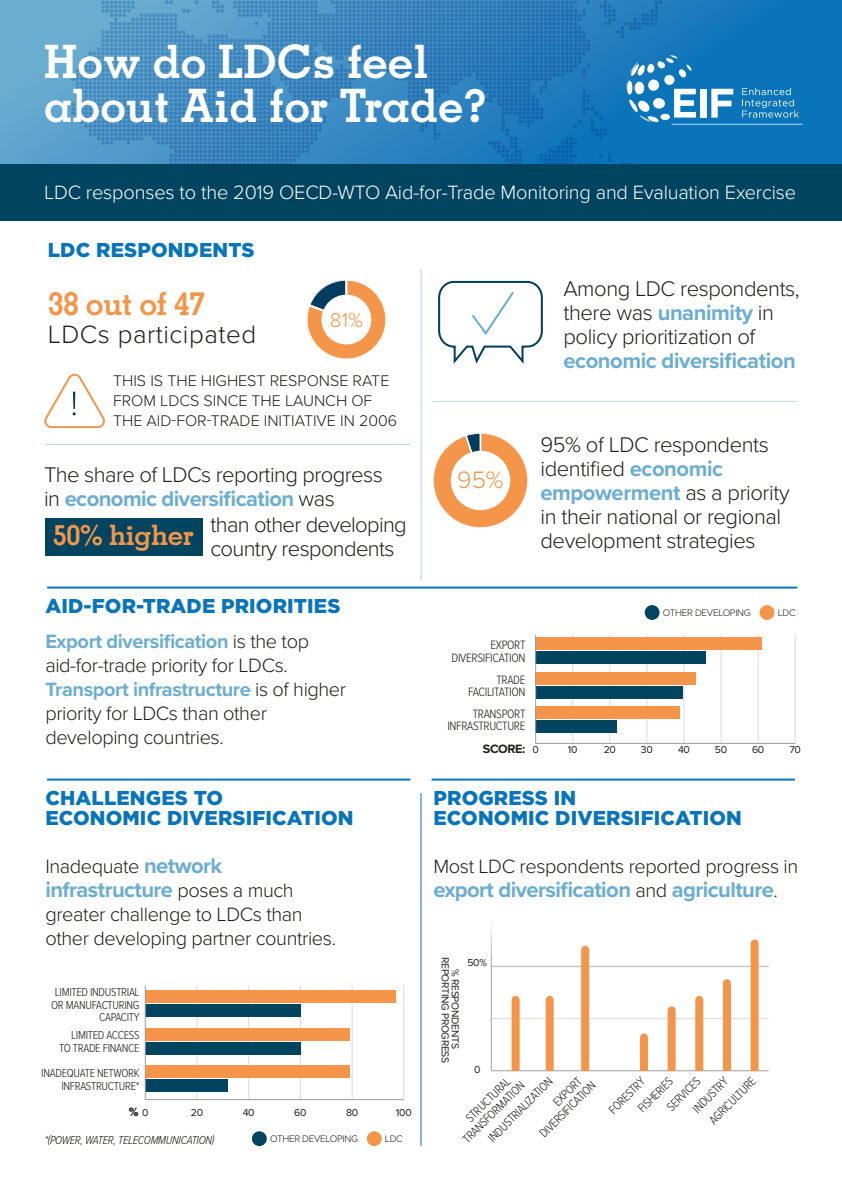
<style>
.page{position:relative;width:842px;height:1191px;background:#fff}
.page>*{position:absolute;margin:0;border:0;box-sizing:border-box;transform-origin:0 0}
.t1{font:700 46px/44px "Memphis LT Std";color:#fff}
.t2{font:700 32px "Memphis LT Std";letter-spacing:-.02em;color:#f4954a}
.t3{font:700 28px "Memphis LT Std";letter-spacing:-.02em;color:#f4954a}
.t4{font:300 26px "Proxima Nova";letter-spacing:.02em;color:#1d1d1b}
.t5{font:300 24.6px "Proxima Nova";color:#f4954a}
.t6{font:300 22px/24px "Proxima Nova";letter-spacing:-.02em;color:#1d1d1b}
.t7{font:700 22px "Proxima Nova";letter-spacing:-.025em;color:#6badd1}
.t8{font:300 20.6px "Proxima Nova";color:#f4954a}
.t9{font:300 20px/24px "Proxima Nova";letter-spacing:-.02em;color:#1d1d1b}
.t10{font:900 20px/20px "Gotham";letter-spacing:.005em;color:#0874b9}
.t11{font:300 20px "Proxima Nova";letter-spacing:-.01em;color:#fff}
.t12{font:300 16px/20px "Proxima Nova";color:#1d1d1b}
.t13{font:300 12.6px/12.6px "Proxima Nova Cond";letter-spacing:-.025em;color:#1d1d1b;text-align:right}
.t14{font:700 12.6px "Proxima Nova";letter-spacing:-.025em;color:#1d1d1b}
.t15{font:900 12.6px "Proxima Nova";color:#1d1d1b}
.t16{font:300 12px/12.6px "Proxima Nova Cond";letter-spacing:-.025em;color:#1d1d1b;text-align:right}
.t17{font:italic 300 12px "Proxima Nova Cond";letter-spacing:-.025em;color:#1d1d1b}
.t18{font:10.4px "Proxima Nova";letter-spacing:-.025em;color:#1d1d1b}
.t19{font:300 9.8px "Proxima Nova";letter-spacing:-.025em;color:#1d1d1b}
.s1{font-weight:300;color:#1d1d1b}
.s2{font-weight:700;color:#6badd1}
.s3{font-weight:700;font-size:22px;color:#6badd1}
.s4{font-weight:300;font-size:20px;color:#1d1d1b}
</style>
<div class="page">
<div style="left:45px;top:518px;width:157px;height:38px;background:#004460"></div>
<svg style="left:0;top:0;width:842px;height:164px;background:#318ac2"></svg>
<div style="left:0;top:164px;width:842px;height:56px;background:#004460"></div>
<svg style="left:307px;top:280px;width:79px;height:79px"></svg>
<svg style="left:44px;top:374px;width:61px;height:55px"></svg>
<svg style="left:438px;top:280px;width:105px;height:84px"></svg>
<hr style="left:48px;top:586px;width:749px;height:2px;background:#0874b9">
<hr style="left:48px;top:778px;width:362px;height:2px;background:#0874b9">
<hr style="left:432px;top:778px;width:362px;height:2px;background:#0874b9">
<hr style="left:421px;top:269px;width:1px;height:310px;background:#bdd5e9">
<svg style="left:433px;top:433px;width:95px;height:95px"></svg>
<hr style="left:432px;top:401px;width:365px;height:1px;background:#bdd5e9">
<hr style="left:45px;top:444px;width:365px;height:1px;background:#bdd5e9">
<div style="left:760px;top:605px;width:14px;height:15px;background:#f4954a;border-radius:50%"></div>
<div style="left:645px;top:605px;width:14px;height:15px;background:#004460;border-radius:50%"></div>
<svg style="left:535px;top:634px;width:261px;height:110px"></svg>
<hr style="left:671px;top:124px;width:132px;height:1px;background:#fff">
<svg style="left:71px;top:0;width:664px;height:164px;background:#3585bf"></svg>
<svg style="left:742px;top:88px;width:57px;height:30px;background:#308ac4"></svg>
<hr style="left:491px;top:1070px;width:278px;height:1px;background:#9d9d9c">
<hr style="left:491px;top:965px;width:278px;height:2px;background:#c6c6c6">
<hr style="left:491px;top:1018px;width:278px;height:1px;background:#dadada">
<hr style="left:491px;top:916px;width:1px;height:154px;background:#fff">
<div style="left:546px;top:999px;width:8px;height:71px;background:#f4954a"></div>
<div style="left:581px;top:949px;width:8px;height:121px;background:#f4954a"></div>
<div style="left:512px;top:999px;width:8px;height:71px;background:#f4954a"></div>
<div style="left:640px;top:1037px;width:8px;height:33px;background:#f4954a"></div>
<div style="left:668px;top:1010px;width:8px;height:60px;background:#f4954a"></div>
<div style="left:695px;top:999px;width:8px;height:71px;background:#f4954a"></div>
<div style="left:723px;top:983px;width:8px;height:87px;background:#f4954a"></div>
<div style="left:751px;top:943px;width:8px;height:127px;background:#f4954a"></div>
<svg style="left:144px;top:985px;width:261px;height:115px"></svg>
<div style="left:367px;top:1131px;width:15px;height:15px;background:#f4954a;border-radius:50%"></div>
<div style="left:252px;top:1131px;width:15px;height:15px;background:#004460;border-radius:50%"></div>
<hr style="left:420px;top:793px;width:1px;height:352px;background:#0874b9">
<h1 class="t1" style="left:44px;top:40px;width:444px">How do LDCs feel about Aid for Trade?</h1>
<p class="t11" style="left:44px;top:177px;width:753px">LDC responses to the 2019 OECD-WTO Aid-for-Trade Monitoring and Evaluation Exercise</p>
<p class="t10" style="left:48px;top:240px;width:208px">LDC RESPONDENTS</p>
<h2 class="t2" style="left:48px;top:284px;width:159px">38 out of 47</h2>
<h3 class="t4" style="left:48px;top:315px;width:210px">LDCs participated</h3>
<p class="t8" style="left:330px;top:304px;width:35px">81%</p>
<p class="t12" style="left:113px;top:369px;width:286px">THIS IS THE HIGHEST RESPONSE RATE<br>FROM LDCS SINCE THE LAUNCH OF<br>THE AID-FOR-TRADE INITIATIVE IN 2006</p>
<p class="t6" style="left:44px;top:461px;width:340px">The share of LDCs reporting progress</p>
<p class="t7" style="left:44px;top:482px;width:292px"><span class="s1">in</span> economic diversification <span class="s1">was</span></p>
<p class="t6" style="left:210px;top:511px;width:198px">than other developing</p>
<p class="t6" style="left:210px;top:535px;width:186px">country respondents</p>
<h3 class="t3" style="left:53px;top:517px;width:142px">50% higher</h3>
<p class="t10" style="left:45px;top:596px;width:297px">AID-FOR-TRADE PRIORITIES</p>
<p class="t9" style="left:45px;top:628px;width:302px"><span class="s2">Export diversification</span> is the top aid-for-trade priority for LDCs.<br><span class="s2">Transport infrastructure</span> is of higher priority for LDCs than other developing countries.</p>
<p class="t6" style="left:563px;top:276px;width:238px">Among LDC respondents, there was <span class="s2">unanimity</span> in policy prioritization of</p>
<p class="t7" style="left:563px;top:344px;width:234px">economic diversification</p>
<p class="t5" style="left:457px;top:462px;width:48px">95%</p>
<p class="t6" style="left:540px;top:431px;width:251px">95% of LDC respondents identified <span class="s2">economic empowerment</span> as a priority in their national or regional development strategies</p>
<p class="t13" style="left:451px;top:638px;width:75px">EXPORT<br>DIVERSIFICATION</p>
<p class="t13" style="left:468px;top:672px;width:59px">TRADE<br>FACILITATION</p>
<p class="t13" style="left:447px;top:706px;width:80px">TRANSPORT<br>INFRASTRUCTURE</p>
<p class="t19" style="left:663px;top:605px;width:90px">OTHER DEVELOPING</p>
<p class="t19" style="left:778px;top:605px;width:19px">LDC</p>
<p class="t14" style="left:483px;top:739px;width:44px">SCORE:</p>
<p class="t18" style="left:532px;top:744px;width:8px">0</p>
<p class="t18" style="left:568px;top:744px;width:11px">10</p>
<p class="t18" style="left:604px;top:744px;width:14px">20</p>
<p class="t18" style="left:641px;top:744px;width:13px">30</p>
<p class="t18" style="left:678px;top:744px;width:13px">40</p>
<p class="t18" style="left:715px;top:744px;width:14px">50</p>
<p class="t18" style="left:752px;top:744px;width:14px">60</p>
<p class="t18" style="left:789px;top:744px;width:13px">70</p>
<p class="t10" style="left:45px;top:787px;width:310px">CHALLENGES TO<br>ECONOMIC DIVERSIFICATION</p>
<p class="t10" style="left:433px;top:787px;width:310px">PROGRESS IN<br>ECONOMIC DIVERSIFICATION</p>
<p class="t9" style="left:45px;top:853px;width:178px">Inadequate <span class="s3">network</span></p>
<p class="t7" style="left:45px;top:873px;width:250px">infrastructure <span class="s4">poses a much</span></p>
<p class="t9" style="left:45px;top:901px;width:292px">greater challenge to LDCs than other developing partner countries.</p>
<p class="t16" style="left:51px;top:985px;width:90px">LIMITED INDUSTRIAL<br>OR MANUFACTURING<br>CAPACITY</p>
<p class="t16" style="left:59px;top:1028px;width:82px">LIMITED ACCESS<br>TO TRADE FINANCE</p>
<p class="t16" style="left:41px;top:1066px;width:100px">INADEQUATE NETWORK<br>INFRASTRUCTURE*</p>
<p class="t15" style="left:129px;top:1104px;width:11px">%</p>
<p class="t17" style="left:44px;top:1130px;width:172px">*(POWER, WATER, TELECOMMUNICATION)</p>
<p class="t19" style="left:270px;top:1131px;width:90px">OTHER DEVELOPING</p>
<p class="t19" style="left:385px;top:1131px;width:19px">LDC</p>
<p class="t18" style="left:142px;top:1106px;width:8px">0</p>
<p class="t18" style="left:191px;top:1106px;width:14px">20</p>
<p class="t18" style="left:243px;top:1106px;width:13px">40</p>
<p class="t18" style="left:294px;top:1106px;width:14px">60</p>
<p class="t18" style="left:346px;top:1106px;width:14px">80</p>
<p class="t18" style="left:396px;top:1106px;width:17px">100</p>
<p class="t9" style="left:433px;top:853px;width:366px">Most LDC respondents reported progress in</p>
<p class="t7" style="left:433px;top:873px;width:346px">export diversification <span class="s4">and</span> agriculture<span class="s4">.</span></p>
<p class="t18" style="left:451px;top:956px;width:108px;rotate:90deg">REPORTING PROGRESS</p>
<p class="t18" style="left:461px;top:969px;width:81px;rotate:90deg">% RESPONDENTS</p>
<p class="t18" style="left:467px;top:957px;width:21px">50%</p>
<p class="t18" style="left:474px;top:1063px;width:8px">0</p>
<p class="t13" style="left:606px;top:1106px;width:47px;rotate:-45deg">FORESTRY</p>
<p class="t13" style="left:690px;top:1105px;width:46px;rotate:-45deg">INDUSTRY</p>
<p class="t13" style="left:528px;top:1121px;width:75px;text-align:left;text-indent:32px;rotate:-45deg">EXPORT<br>DIVERSIFICATION</p>
<p class="t13" style="left:451px;top:1127px;width:83px;text-align:left;text-indent:17px;rotate:-45deg">STRUCTURAL<br>TRANSFORMATION</p>
<p class="t13" style="left:706px;top:1117px;width:62px;rotate:-45deg">AGRICULTURE</p>
<p class="t13" style="left:635px;top:1105px;width:46px;rotate:-45deg">FISHERIES</p>
<p class="t13" style="left:664px;top:1104px;width:43px;rotate:-45deg">SERVICES</p>
<p class="t13" style="left:485px;top:1135px;width:87px;rotate:-45deg">INDUSTRIALIZATION</p>
</div>
